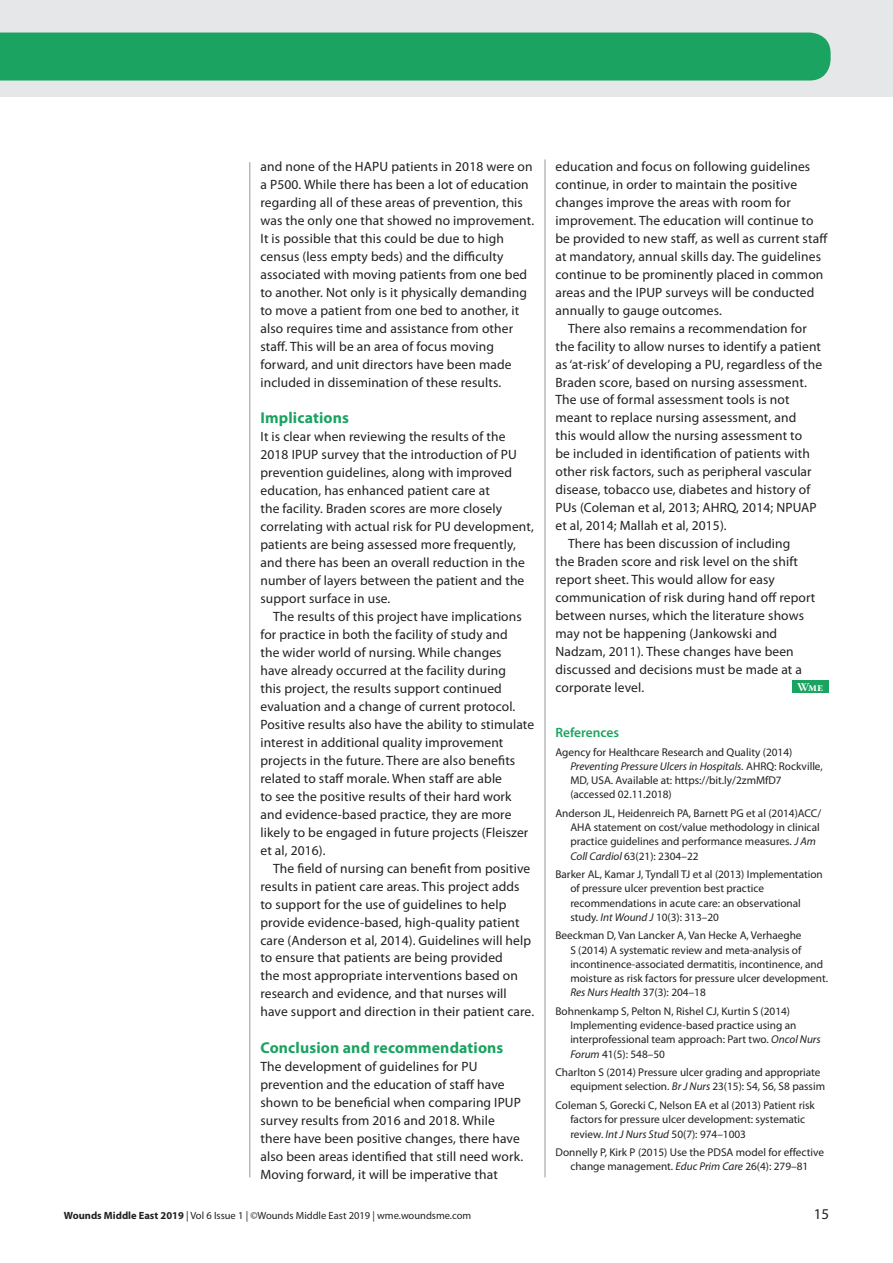
<style>
.page{position:relative;width:893px;height:1263px;background:#fff}
.page>*{position:absolute;margin:0;border:0;box-sizing:border-box;transform-origin:0 0}
.t1{font:700 15.75px "Myriad Pro";letter-spacing:.01em;color:#1aa361}
.t2{font:15px "Myriad Pro";color:#231f20}
.t3{font:13.5px/18px "Myriad Pro";letter-spacing:.01em;color:#231f20}
.t4{font:600 13.5px "Myriad Pro";color:#1aa361}
.t5{font:12px "Warnock Pro Bold Subh";color:#fff}
.t6{font:11.25px/14.2px "Myriad Pro";color:#231f20}
.t7{font:10.5px "Myriad Pro";color:#231f20}
.s1{font-style:italic}
.s2{font-weight:700}
</style>
<div class="page">
<div style="left:0;top:0;width:893px;height:97px;background:#e6e7e9"></div>
<div style="left:0;top:33px;width:831px;height:48px;background:#1aa361"></div>
<hr style="left:545px;top:159px;width:1px;height:1018px;background:#939598">
<hr style="left:250px;top:162px;width:1px;height:1015px;background:#939598">
<div style="left:792px;top:680px;width:36px;height:13px;background:#1aa361"></div>
<p class="t3" style="left:260px;top:157px;width:275px">and none of the HAPU patients in 2018 were on a P500. While there has been a lot of education regarding all of these areas of prevention, this was the only one that showed no improvement.<br>It is possible that this could be due to high census (less empty beds) and the difficulty associated with moving patients from one bed to another. Not only is it physically demanding to move a patient from one bed to another, it also requires time and assistance from other staff. This will be an area of focus moving forward, and unit directors have been made included in dissemination of these results.</p>
<p class="t1" style="left:260px;top:407px;width:90px">Implications</p>
<p class="t3" style="left:260px;top:427px;width:275px">It is clear when reviewing the results of the 2018 IPUP survey that the introduction of PU prevention guidelines, along with improved education, has enhanced patient care at<br>the facility. Braden scores are more closely correlating with actual risk for PU development, patients are being assessed more frequently, and there has been an overall reduction in the number of layers between the patient and the support surface in use.</p>
<p class="t3" style="left:260px;top:607px;width:275px;text-indent:13px">The results of this project have implications for practice in both the facility of study and<br>the wider world of nursing. While changes<br>have already occurred at the facility during<br>this project, the results support continued evaluation and a change of current protocol.<br>Positive results also have the ability to stimulate interest in additional quality improvement projects in the future. There are also benefits related to staff morale. When staff are able<br>to see the positive results of their hard work and evidence-based practice, they are more likely to be engaged in future projects (Fleiszer et al, 2016).</p>
<p class="t3" style="left:260px;top:859px;width:275px;text-indent:13px">The field of nursing can benefit from positive results in patient care areas. This project adds to support for the use of guidelines to help provide evidence-based, high-quality patient care (Anderson et al, 2014). Guidelines will help to ensure that patients are being provided<br>the most appropriate interventions based on research and evidence, and that nurses will have support and direction in their patient care.</p>
<p class="t1" style="left:260px;top:1037px;width:244px">Conclusion and recommendations</p>
<p class="t3" style="left:260px;top:1057px;width:264px">The development of guidelines for PU prevention and the education of staff have shown to be beneficial when comparing IPUP survey results from 2016 and 2018. While there have been positive changes, there have also been areas identified that still need work.<br>Moving forward, it will be imperative that</p>
<p class="t3" style="left:555px;top:157px;width:256px">education and focus on following guidelines</p>
<p class="t3" style="left:555px;top:175px;width:243px">continue, in order to maintain the positive</p>
<p class="t3" style="left:555px;top:193px;width:237px">changes improve the areas with room for</p>
<p class="t3" style="left:555px;top:211px;width:260px">improvement. The education will continue to</p>
<p class="t3" style="left:555px;top:229px;width:274px">be provided to new staff, as well as current staff</p>
<p class="t3" style="left:555px;top:247px;width:267px">at mandatory, annual skills day. The guidelines</p>
<p class="t3" style="left:555px;top:265px;width:269px">continue to be prominently placed in common</p>
<p class="t3" style="left:555px;top:283px;width:261px">areas and the IPUP surveys will be conducted</p>
<p class="t3" style="left:555px;top:301px;width:168px">annually to gauge outcomes.</p>
<p class="t3" style="left:568px;top:319px;width:240px">There also remains a recommendation for</p>
<p class="t3" style="left:555px;top:337px;width:267px">the facility to allow nurses to identify a patient</p>
<p class="t3" style="left:555px;top:355px;width:268px">as ‘at-risk’ of developing a PU, regardless of the</p>
<p class="t3" style="left:555px;top:373px;width:253px">Braden score, based on nursing assessment.</p>
<p class="t3" style="left:555px;top:391px;width:236px">The use of formal assessment tools is not</p>
<p class="t3" style="left:555px;top:409px;width:242px">meant to replace nursing assessment, and</p>
<p class="t3" style="left:555px;top:427px;width:248px">this would allow the nursing assessment to</p>
<p class="t3" style="left:555px;top:445px;width:256px">be included in identification of patients with</p>
<p class="t3" style="left:555px;top:463px;width:258px">other risk factors, such as peripheral vascular</p>
<p class="t3" style="left:555px;top:481px;width:256px">disease, tobacco use, diabetes and history of</p>
<p class="t3" style="left:555px;top:499px;width:263px">PUs (Coleman et al, 2013; AHRQ, 2014; NPUAP</p>
<p class="t3" style="left:555px;top:517px;width:173px">et al, 2014; Mallah et al, 2015).</p>
<p class="t3" style="left:568px;top:535px;width:224px">There has been discussion of including</p>
<p class="t3" style="left:555px;top:553px;width:244px">the Braden score and risk level on the shift</p>
<p class="t3" style="left:555px;top:571px;width:221px">report sheet. This would allow for easy</p>
<p class="t3" style="left:555px;top:589px;width:261px">communication of risk during hand off report</p>
<p class="t3" style="left:555px;top:607px;width:250px">between nurses, which the literature shows</p>
<p class="t3" style="left:555px;top:625px;width:223px">may not be happening (Jankowski and</p>
<p class="t3" style="left:555px;top:643px;width:240px">Nadzam, 2011). These changes have been</p>
<p class="t3" style="left:555px;top:661px;width:248px">discussed and decisions must be made at a</p>
<p class="t3" style="left:555px;top:679px;width:90px">corporate level.</p>
<p class="t5" style="left:797px;top:679px;width:27px">Wme</p>
<p class="t4" style="left:555px;top:724px;width:65px">References</p>
<p class="t6" style="left:570px;top:744px;width:254px;text-indent:-15px">Agency for Healthcare Research and Quality (2014)<br><span class="s1">Preventing Pressure Ulcers in Hospitals.</span> AHRQ: Rockville, MD, USA. Available at: https://bit.ly/2zmMfD7 (accessed 02.11.2018)</p>
<p class="t6" style="left:570px;top:806px;width:252px;text-indent:-15px">Anderson JL, Heidenreich PA, Barnett PG et al (2014)ACC/ AHA statement on cost/value methodology in clinical practice guidelines and performance measures. <span class="s1">J Am Coll Cardiol</span> 63(21): 2304–22</p>
<p class="t6" style="left:570px;top:867px;width:254px;text-indent:-15px">Barker AL, Kamar J, Tyndall TJ et al (2013) Implementation of pressure ulcer prevention best practice recommendations in acute care: an observational study. <span class="s1">Int Wound J</span> 10(3): 313–20</p>
<p class="t6" style="left:570px;top:928px;width:259px;text-indent:-15px">Beeckman D, Van Lancker A, Van Hecke A, Verhaeghe<br>S (2014) A systematic review and meta-analysis of incontinence-associated dermatitis, incontinence, and moisture as risk factors for pressure ulcer development.<br><span class="s1">Res Nurs Health</span> 37(3): 204–18</p>
<p class="t6" style="left:570px;top:1004px;width:252px;text-indent:-15px">Bohnenkamp S, Pelton N, Rishel CJ, Kurtin S (2014)<br>Implementing evidence-based practice using an interprofessional team approach: Part two. <span class="s1">Oncol Nurs Forum</span> 41(5): 548–50</p>
<p class="t6" style="left:570px;top:1065px;width:256px;text-indent:-15px">Charlton S (2014) Pressure ulcer grading and appropriate equipment selection. <span class="s1">Br J Nurs</span> 23(15): S4, S6, S8 passim</p>
<p class="t6" style="left:570px;top:1098px;width:246px;text-indent:-15px">Coleman S, Gorecki C, Nelson EA et al (2013) Patient risk factors for pressure ulcer development: systematic review. <span class="s1">Int J Nurs Stud</span> 50(7): 974–1003</p>
<p class="t6" style="left:555px;top:1145px;width:270px;text-align:center">Donnelly P, Kirk P (2015) Use the PDSA model for effective change management. <span class="s1">Educ Prim Care</span> 26(4): 279–81</p>
<p class="t7" style="left:64px;top:1208px;width:409px"><span class="s2">Wounds Middle East 2019</span> | Vol 6 Issue 1 | ©Wounds Middle East 2019 | wme.woundsme.com</p>
<p class="t2" style="left:814px;top:1204px;width:17px">15</p>
</div>
